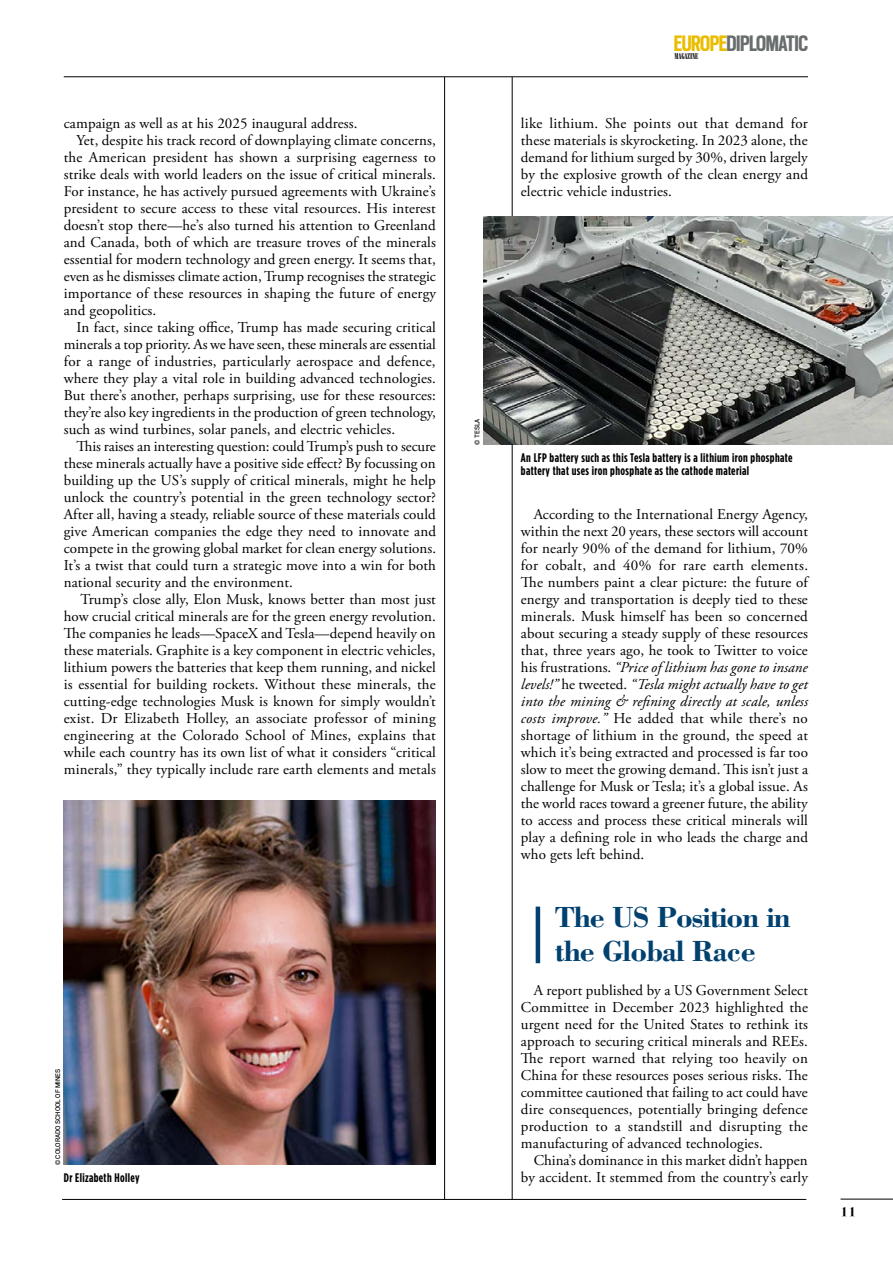
<style>
.page{position:relative;width:893px;height:1263px;background:#fff}
.page>*{position:absolute;margin:0;border:0;box-sizing:border-box;transform-origin:0 0}
.t1{font:700 30px/34px "Bodoni";letter-spacing:-.03em;color:#004170}
.t2{font:700 24.9px "Scout Cond";letter-spacing:-.02em;color:#696d6e}
.t3{font:15px/17px "Adobe Garamond Pro";letter-spacing:.005em;color:#000;text-align:justify}
.t4{font:700 13.5px "Bodoni Svty Two ITCTT";color:#000}
.t5{font:700 12.45px/13.5px "Gotham Condensed";letter-spacing:.03em;color:#000}
.t6{font:8.1px "Bodoni Poster Compressed";letter-spacing:-.02em;color:#000}
.t7{font:7.5px "Scout";color:#000}
.s1{color:#ebbd00}
.s2{font-style:italic}
</style>
<div class="page">
<hr style="left:512px;top:77px;width:1px;height:1122px;background:#000">
<hr style="left:444px;top:77px;width:1px;height:1122px;background:#000">
<hr style="left:62px;top:1199px;width:744px;height:1px;background:#000">
<hr style="left:64px;top:77px;width:744px;height:1px;background:#000">
<hr style="left:536px;top:906px;width:4px;height:57px;background:#004170">
<img style="left:483px;top:217px;width:410px;height:227px">
<img style="left:64px;top:800px;width:372px;height:365px">
<hr style="left:840px;top:1199px;width:53px;height:1px;background:#000">
<p class="t3" style="left:64px;top:115px;width:295px">campaign as well as at his 2025 inaugural address.</p>
<p class="t3" style="left:77px;top:132px;width:361px">Yet, despite his track record of downplaying climate concerns,</p>
<p class="t3" style="left:64px;top:149px;width:374px">the American president has shown a surprising eagerness to</p>
<p class="t3" style="left:64px;top:166px;width:374px">strike deals with world leaders on the issue of critical minerals.</p>
<p class="t3" style="left:64px;top:183px;width:374px">For instance, he has actively pursued agreements with Ukraine’s</p>
<p class="t3" style="left:64px;top:200px;width:374px">president to secure access to these vital resources. His interest</p>
<p class="t3" style="left:64px;top:217px;width:374px">doesn’t stop there—he’s also turned his attention to Greenland</p>
<p class="t3" style="left:64px;top:234px;width:374px">and Canada, both of which are treasure troves of the minerals</p>
<p class="t3" style="left:64px;top:251px;width:374px">essential for modern technology and green energy. It seems that,</p>
<p class="t3" style="left:64px;top:268px;width:374px">even as he dismisses climate action, Trump recognises the strategic</p>
<p class="t3" style="left:64px;top:285px;width:374px">importance of these resources in shaping the future of energy</p>
<p class="t3" style="left:64px;top:302px;width:94px">and geopolitics.</p>
<p class="t3" style="left:77px;top:319px;width:361px">In fact, since taking office, Trump has made securing critical</p>
<p class="t3" style="left:64px;top:336px;width:374px">minerals a top priority. As we have seen, these minerals are essential</p>
<p class="t3" style="left:64px;top:353px;width:373px">for a range of industries, particularly aerospace and defence,</p>
<p class="t3" style="left:64px;top:370px;width:374px">where they play a vital role in building advanced technologies.</p>
<p class="t3" style="left:64px;top:387px;width:374px">But there’s another, perhaps surprising, use for these resources:</p>
<p class="t3" style="left:64px;top:404px;width:374px">they’re also key ingredients in the production of green technology,</p>
<p class="t3" style="left:64px;top:421px;width:333px">such as wind turbines, solar panels, and electric vehicles.</p>
<p class="t3" style="left:77px;top:438px;width:361px">This raises an interesting question: could Trump’s push to secure</p>
<p class="t3" style="left:64px;top:455px;width:373px">these minerals actually have a positive side effect? By focussing on</p>
<p class="t3" style="left:64px;top:472px;width:374px">building up the US’s supply of critical minerals, might he help</p>
<p class="t3" style="left:64px;top:489px;width:374px">unlock the country’s potential in the green technology sector?</p>
<p class="t3" style="left:64px;top:506px;width:374px">After all, having a steady, reliable source of these materials could</p>
<p class="t3" style="left:64px;top:523px;width:374px">give American companies the edge they need to innovate and</p>
<p class="t3" style="left:64px;top:540px;width:374px">compete in the growing global market for clean energy solutions.</p>
<p class="t3" style="left:64px;top:557px;width:374px">It’s a twist that could turn a strategic move into a win for both</p>
<p class="t3" style="left:64px;top:574px;width:230px">national security and the environment.</p>
<p class="t3" style="left:81px;top:591px;width:357px">Trump’s close ally, Elon Musk, knows better than most just</p>
<p class="t3" style="left:64px;top:608px;width:373px">how crucial critical minerals are for the green energy revolution.</p>
<p class="t3" style="left:64px;top:625px;width:373px">The companies he leads—SpaceX and Tesla—depend heavily on</p>
<p class="t3" style="left:64px;top:642px;width:373px">these materials. Graphite is a key component in electric vehicles,</p>
<p class="t3" style="left:64px;top:659px;width:374px">lithium powers the batteries that keep them running, and nickel</p>
<p class="t3" style="left:64px;top:676px;width:374px">is essential for building rockets. Without these minerals, the</p>
<p class="t3" style="left:64px;top:693px;width:374px">cutting-edge technologies Musk is known for simply wouldn’t</p>
<p class="t3" style="left:64px;top:710px;width:373px">exist. Dr Elizabeth Holley, an associate professor of mining</p>
<p class="t3" style="left:64px;top:727px;width:373px">engineering at the Colorado School of Mines, explains that</p>
<p class="t3" style="left:64px;top:744px;width:374px">while each country has its own list of what it considers “critical</p>
<p class="t3" style="left:64px;top:761px;width:374px">minerals,” they typically include rare earth elements and metals</p>
<p class="t7" style="left:472px;top:445px;width:28px;rotate:-90deg">© TESLA</p>
<p class="t7" style="left:53px;top:1165px;width:98px;rotate:-90deg">© COLORADO SCHOOL OF MINES</p>
<p class="t5" style="left:64px;top:1171px;width:77px">Dr Elizabeth Holley</p>
<h2 class="t2" style="left:674px;top:27px;width:136px"><span class="s1">EUROPE</span>DIPLOMATIC</h2>
<p class="t6" style="left:675px;top:51px;width:25px">MAGAZINE</p>
<p class="t3" style="left:521px;top:115px;width:289px">like lithium. She points out that demand for these materials is skyrocketing. In 2023 alone, the demand for lithium surged by 30%, driven largely by the explosive growth of the clean energy and electric vehicle industries.</p>
<p class="t5" style="left:521px;top:450px;width:273px">An LFP battery such as this Tesla battery is a lithium iron phosphate battery that uses iron phosphate as the cathode material</p>
<p class="t3" style="left:521px;top:506px;width:289px;text-indent:13px">According to the International Energy Agency, within the next 20 years, these sectors will account for nearly 90% of the demand for lithium, 70% for cobalt, and 40% for rare earth elements.<br>The numbers paint a clear picture: the future of energy and transportation is deeply tied to these minerals. Musk himself has been so concerned about securing a steady supply of these resources that, three years ago, he took to Twitter to voice his frustrations. <span class="s2">“Price of lithium has gone to insane levels!”</span> he tweeted. <span class="s2">“Tesla might actually have to get into the mining &amp; refining directly at scale, unless costs improve.”</span> He added that while there’s no shortage of lithium in the ground, the speed at which it’s being extracted and processed is far too slow to meet the growing demand. This isn’t just a challenge for Musk or Tesla; it’s a global issue. As the world races toward a greener future, the ability to access and process these critical minerals will play a defining role in who leads the charge and who gets left behind.</p>
<h1 class="t1" style="left:555px;top:899px;width:237px">The US Position in the Global Race</h1>
<p class="t3" style="left:521px;top:982px;width:289px;text-indent:13px">A report published by a US Government Select Committee in December 2023 highlighted the urgent need for the United States to rethink its approach to securing critical minerals and REEs.<br>The report warned that relying too heavily on China for these resources poses serious risks. The committee cautioned that failing to act could have dire consequences, potentially bringing defence production to a standstill and disrupting the manufacturing of advanced technologies.</p>
<p class="t3" style="left:521px;top:1152px;width:289px;text-align:right">China’s dominance in this market didn’t happen by accident. It stemmed from the country’s early</p>
<p class="t4" style="left:840px;top:1200px;width:17px">11</p>
</div>
